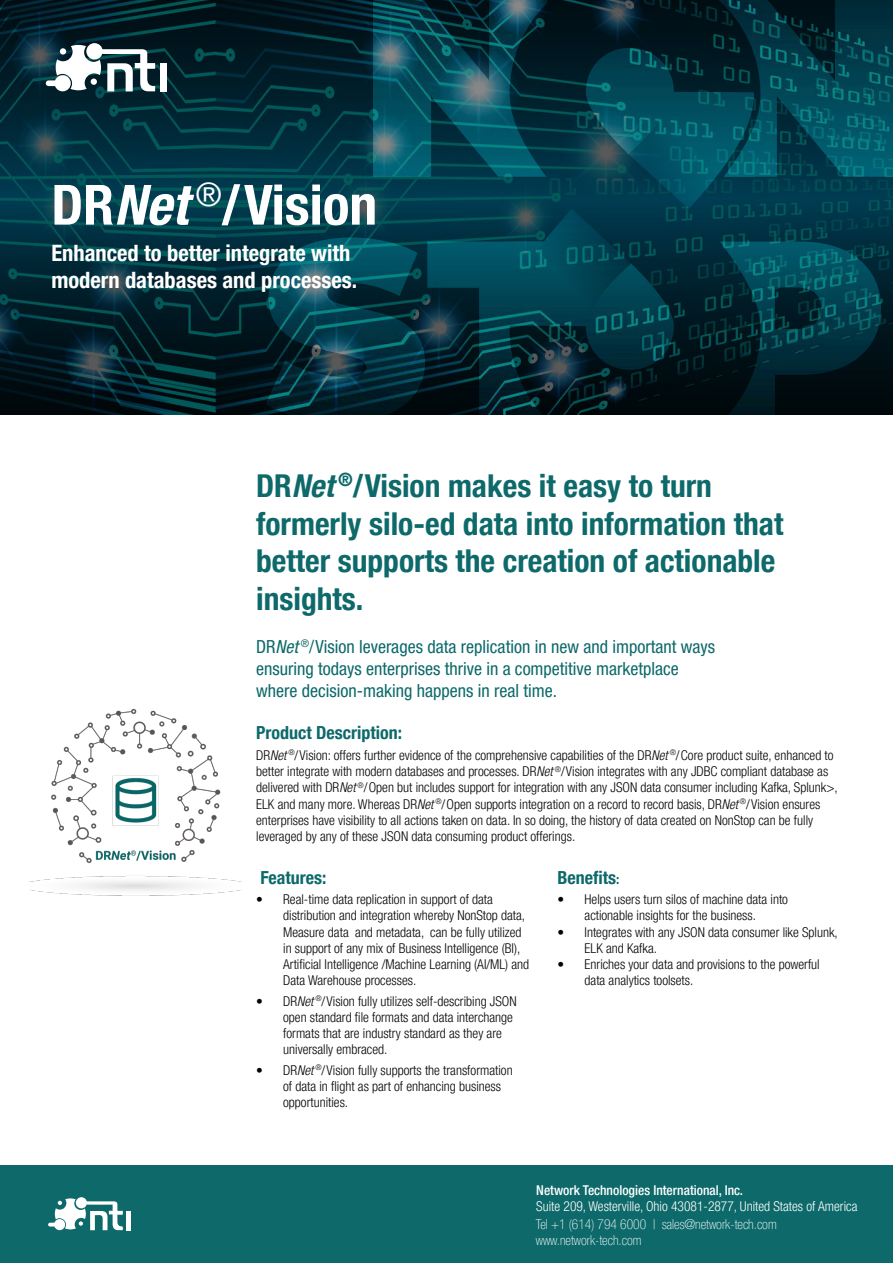
<style>
.page{position:relative;width:893px;height:1263px;background:#fff}
.page>*{position:absolute;margin:0;border:0;box-sizing:border-box;transform-origin:0 0}
.t1{font:700 condensed 55.5px "Helvetica Neue LT Pro";color:#fff}
.t2{font:700 condensed 31.5px/37.8px "Helvetica Neue LT Pro";color:#0d696a}
.t3{font:700 condensed 22.5px/27px "Helvetica Neue LT Pro";color:#fff}
.t4{font:condensed 18px "Helvetica Neue LT Pro";color:#0d696a}
.t5{font:700 condensed 18px "Helvetica Neue LT Pro";color:#0d696a}
.text{font:300 condensed 13.5px/16.2px "Helvetica Neue LT Pro";color:#040503}
.t6{font:100 condensed 13.5px/16.2px "Helvetica Neue LT Pro";color:#fff}
.t7{font:300 condensed 13.5px "Helvetica Neue LT Pro";color:#fff}
.t8{font:500 condensed 13.5px "Helvetica Neue LT Pro";color:#fff}
.s1{font-style:italic}
.s2{font-size:13.5px}
</style>
<div class="page">
<img style="left:0;top:0;width:266px;height:415px">
<img style="left:30px;top:708px;width:211px;height:188px">
<div style="left:0;top:1165px;width:893px;height:98px;background:#0d696a"></div>
<svg style="left:266px;top:0;width:627px;height:415px;background:#043945"></svg>
<div style="left:126px;top:1211px;width:5px;height:19px;background:#fff"></div>
<svg style="left:48px;top:1198px;width:75px;height:32px"></svg>
<svg style="left:86px;top:43px;width:17px;height:17px"></svg>
<div style="left:160px;top:63px;width:7px;height:28px;background:#fff"></div>
<svg style="left:46px;top:45px;width:109px;height:46px"></svg>
<p class="t1" style="left:51px;top:172px;width:327px">DR<span class="s1">Net</span> <sup>®</sup>/Vision</p>
<p class="t3" style="left:51px;top:240px;width:307px">Enhanced to better integrate with modern databases and processes.</p>
<p class="t2" style="left:256px;top:467px;width:529px">DR<span class="s1">Net</span> <sup>®</sup>/Vision makes it easy to turn formerly silo-ed data into information that better supports the creation of actionable insights.</p>
<p class="t4" style="left:256px;top:636px;width:460px">DR<span class="s1">Net</span> <sup>®</sup>/Vision leverages data replication in new and important ways</p>
<p class="t4" style="left:256px;top:658px;width:424px">ensuring todays enterprises thrive in a competitive marketplace</p>
<p class="t4" style="left:256px;top:679px;width:303px">where decision-making happens in real time.</p>
<p class="t5" style="left:256px;top:722px;width:147px">Product Description:</p>
<p class="text" style="left:256px;top:747px;width:583px">DR<span class="s1">Net</span> <sup>®</sup>/Vision: offers further evidence of the comprehensive capabilities of the DR<span class="s1">Net</span> <sup>®</sup>/Core product suite, enhanced to better integrate with modern databases and processes. DR<span class="s1">Net</span> <sup>®</sup>/Vision integrates with any JDBC compliant database as delivered with DR<span class="s1">Net</span> <sup>®</sup>/Open but includes support for integration with any JSON data consumer including Kafka, Splunk&gt;, ELK and many more. Whereas DR<span class="s1">Net</span> <sup>®</sup>/Open supports integration on a record to record basis, DR<span class="s1">Net</span> <sup>®</sup>/Vision ensures enterprises have visibility to all actions taken on data. In so doing, the history of data created on NonStop can be fully leveraged by any of these JSON data consuming product offerings.</p>
<p class="t5" style="left:261px;top:867px;width:67px">Features:</p>
<p class="t5" style="left:558px;top:867px;width:63px">Benefits<span class="s2">:</span></p>
<p class="text" style="left:558px;top:891px;width:232px;text-align:center">• Helps users turn silos of machine data into actionable insights for the business.</p>
<p class="text" style="left:585px;top:924px;width:255px;text-indent:-27px">• Integrates with any JSON data consumer like Splunk,<br>ELK and Kafka.</p>
<p class="text" style="left:585px;top:956px;width:237px;text-indent:-27px">• Enriches your data and provisions to the powerful data analytics toolsets.</p>
<p class="text" style="left:283px;top:891px;width:248px;text-indent:-27px">• Real-time data replication in support of data distribution and integration whereby NonStop data, Measure data and metadata, can be fully utilized in support of any mix of Business Intelligence (BI), Artificial Intelligence /Machine Learning (AI/ML) and Data Warehouse processes.</p>
<p class="text" style="left:283px;top:993px;width:235px;text-indent:-27px">• DR<span class="s1">Net</span> <sup>®</sup>/Vision fully utilizes self-describing JSON open standard file formats and data interchange formats that are industry standard as they are universally embraced.</p>
<p class="text" style="left:283px;top:1062px;width:231px;text-indent:-27px">• DR<span class="s1">Net</span> <sup>®</sup>/Vision fully supports the transformation of data in flight as part of enhancing business opportunities.</p>
<p class="t8" style="left:536px;top:1181px;width:208px">Network Technologies International, Inc.</p>
<p class="t7" style="left:536px;top:1198px;width:323px">Suite 209, Westerville, Ohio 43081-2877, United States of America</p>
<p class="t6" style="left:536px;top:1216px;width:242px">Tel +1 (614) 794 6000 | sales@network-tech.com www.network-tech.com</p>
</div>
